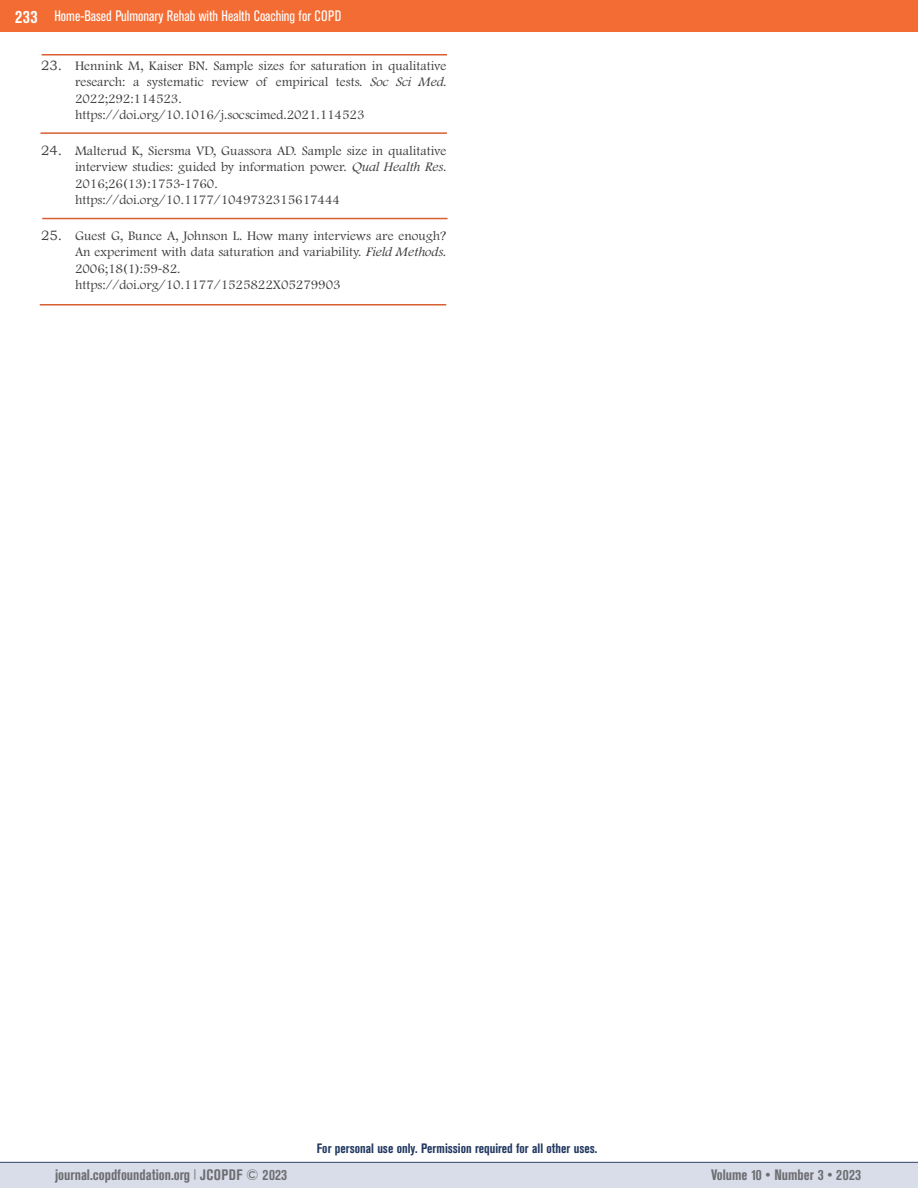
<style>
.page{position:relative;width:918px;height:1188px;background:#fff}
.page>*{position:absolute;margin:0;border:0;box-sizing:border-box;transform-origin:0 0}
.t1{font:700 condensed 15px "Akzidenz Grotesk BE";color:#6d6e71}
.t2{font:condensed 15px "Akzidenz Grotesk BE";color:#fff}
.t3{font:300 13.5px/16.2px "Footlight MT Pro";color:#414042}
.t4{font:700 condensed 13.5px "Akzidenz Grotesk BE";color:#213861}
.s1{font-weight:700;font-size:18px}
.s2{font-family:"Bookman Old Style";font-weight:400}
.s3{font-style:italic}
.s4{font-family:"Myriad Pro";font-weight:400}
</style>
<div class="page">
<div style="left:0;top:1162px;width:918px;height:26px;background:#d9dce9"></div>
<div style="left:0;top:0;width:918px;height:32px;background:#f36c33"></div>
<hr style="left:0;top:1162px;width:918px;height:1px;background:#34416b">
<hr style="left:40px;top:132px;width:407px;height:2px;background:#d85f30">
<hr style="left:42px;top:54px;width:405px;height:2px;background:#d85f30">
<hr style="left:42px;top:218px;width:406px;height:1px;background:#d85f30">
<hr style="left:40px;top:304px;width:406px;height:2px;background:#d85f30">
<p class="t2" style="left:15px;top:8px;width:328px"><span class="s1">233</span> Home-Based Pulmonary Rehab with Health Coaching for COPD</p>
<p class="t3" style="left:75px;top:58px;width:373px;text-indent:-34px"><span class="s2">23.</span> Hennink M, Kaiser BN. Sample sizes for saturation in qualitative research: a systematic review of empirical tests. <span class="s3">Soc Sci Med</span>.<br>2022;292:114523. https://doi.org/10.1016/j.socscimed.2021.114523</p>
<p class="t3" style="left:75px;top:143px;width:373px;text-indent:-34px"><span class="s2">24.</span> Malterud K, Siersma VD, Guassora AD. Sample size in qualitative interview studies: guided by information power. <span class="s3">Qual Health Res</span>.<br>2016;26(13):1753<span class="s4">-</span>1760. https://doi.org/10.1177/1049732315617444</p>
<p class="t3" style="left:75px;top:228px;width:373px;text-indent:-34px"><span class="s2">25.</span> Guest G, Bunce A, Johnson L. How many interviews are enough?<br>An experiment with data saturation and variability. <span class="s3">Field Methods</span>.<br>2006;18(1):59<span class="s4">-</span>82. https://doi.org/10.1177/1525822X05279903</p>
<p class="t4" style="left:317px;top:1141px;width:282px">For personal use only. Permission required for all other uses.</p>
<p class="t1" style="left:55px;top:1166px;width:234px">journal.copdfoundation.org <sup>|</sup> JCOPDF © 2023</p>
<p class="t1" style="left:711px;top:1166px;width:151px">Volume 10 • Number 3 • 2023</p>
</div>
